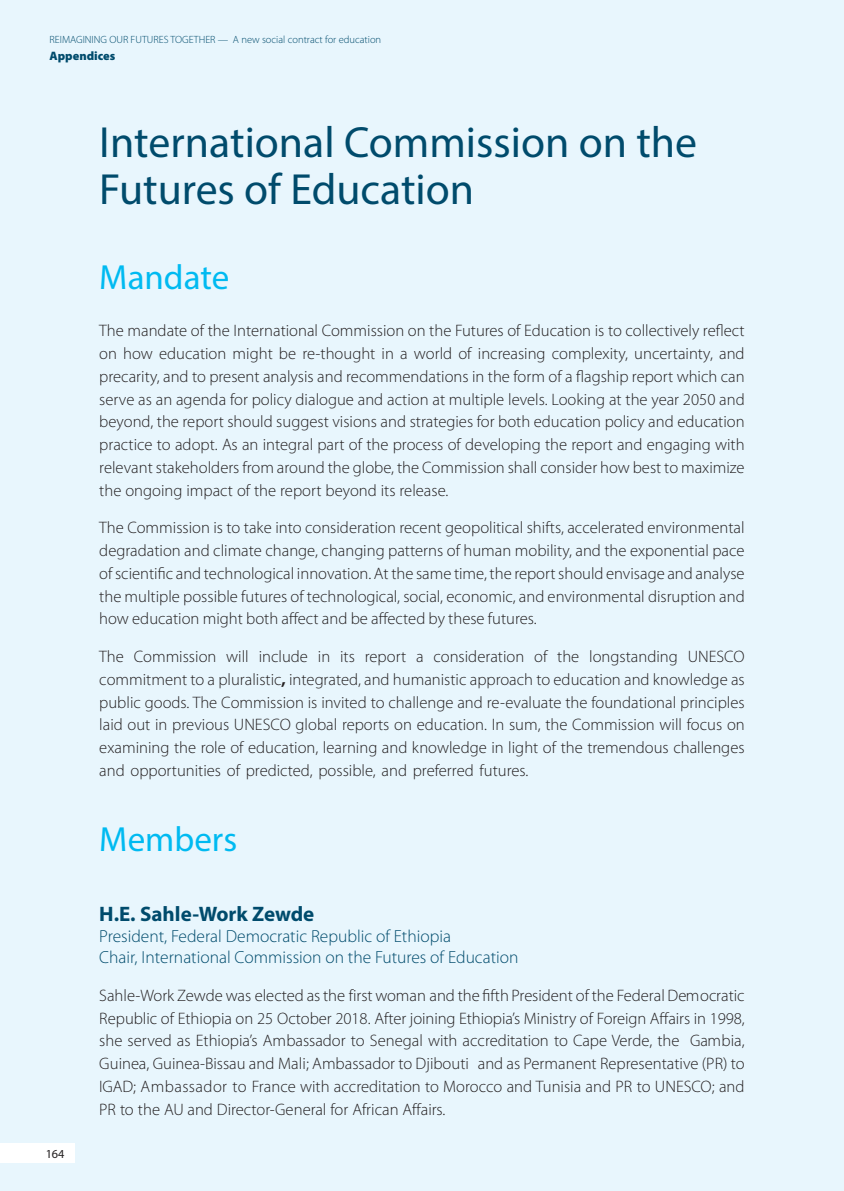
<style>
.page{position:relative;width:844px;height:1191px;background:#fff}
.page>*{position:absolute;margin:0;border:0;box-sizing:border-box;transform-origin:0 0}
.T2_App{font:43.75px/47.2px "Myriad Pro";color:#004b6c}
.T3{font:35px "Myriad Pro";color:#00baf1}
.T4_nom_members{font:700 21px "Myriad Pro";color:#004b6c}
.T4_nom_members-2{font:300 17.5px/21px "Myriad Pro";color:#004b6c}
.texte{font:300 16.62px/22.8px "Myriad Pro";color:#231f20;text-align:justify}
.t1{font:900 12.25px "Myriad Pro";color:#004b6c}
.t2{font:12.25px "Myriad Pro";color:#231f20}
.t3{font:300 10.5px "Myriad Pro";color:#004b6c}
.s1{font-weight:700}
</style>
<div class="page">
<div style="left:0;top:0;width:842px;height:1191px;background:#e8f6fd"></div>
<div style="left:0;top:1143px;width:74px;height:20px;background:#fff"></div>
<p class="t3" style="left:50px;top:33px;width:333px">REIMAGINING OUR FUTURES TOGETHER — A new social contract for education</p>
<p class="t1" style="left:50px;top:48px;width:67px">Appendices</p>
<p class="T2_App" style="left:99px;top:118px;width:599px">International Commission on the<br>Futures of Education</p>
<p class="T3" style="left:99px;top:255px;width:132px">Mandate</p>
<p class="texte" style="left:99px;top:319px;width:646px">The mandate of the International Commission on the Futures of Education is to collectively reflect on how education might be re-thought in a world of increasing complexity, uncertainty, and precarity, and to present analysis and recommendations in the form of a flagship report which can serve as an agenda for policy dialogue and action at multiple levels. Looking at the year 2050 and beyond, the report should suggest visions and strategies for both education policy and education practice to adopt. As an integral part of the process of developing the report and engaging with relevant stakeholders from around the globe, the Commission shall consider how best to maximize the ongoing impact of the report beyond its release.</p>
<p class="texte" style="left:99px;top:516px;width:646px">The Commission is to take into consideration recent geopolitical shifts, accelerated environmental degradation and climate change, changing patterns of human mobility, and the exponential pace of scientific and technological innovation. At the same time, the report should envisage and analyse the multiple possible futures of technological, social, economic, and environmental disruption and how education might both affect and be affected by these futures.</p>
<p class="texte" style="left:99px;top:645px;width:646px">The Commission will include in its report a consideration of the longstanding UNESCO commitment to a pluralistic<span class="s1">,</span> integrated, and humanistic approach to education and knowledge as public goods. The Commission is invited to challenge and re-evaluate the foundational principles laid out in previous UNESCO global reports on education. In sum, the Commission will focus on examining the role of education, learning and knowledge in light of the tremendous challenges and opportunities of predicted, possible, and preferred futures.</p>
<p class="T3" style="left:99px;top:817px;width:139px">Members</p>
<p class="t2" style="left:46px;top:1146px;width:20px">164</p>
<p class="T4_nom_members" style="left:99px;top:900px;width:216px">H.E. Sahle-Work Zewde</p>
<p class="T4_nom_members-2" style="left:99px;top:925px;width:420px">President, Federal Democratic Republic of Ethiopia<br>Chair, International Commission on the Futures of Education</p>
<p class="texte" style="left:99px;top:983px;width:646px">Sahle-Work Zewde was elected as the first woman and the fifth President of the Federal Democratic Republic of Ethiopia on 25 October 2018. After joining Ethiopia’s Ministry of Foreign Affairs in 1998, she served as Ethiopia’s Ambassador to Senegal with accreditation to Cape Verde, the Gambia, Guinea, Guinea-Bissau and Mali; Ambassador to Djibouti and as Permanent Representative (PR) to IGAD; Ambassador to France with accreditation to Morocco and Tunisia and PR to UNESCO; and PR to the AU and Director-General for African Affairs.</p>
</div>
